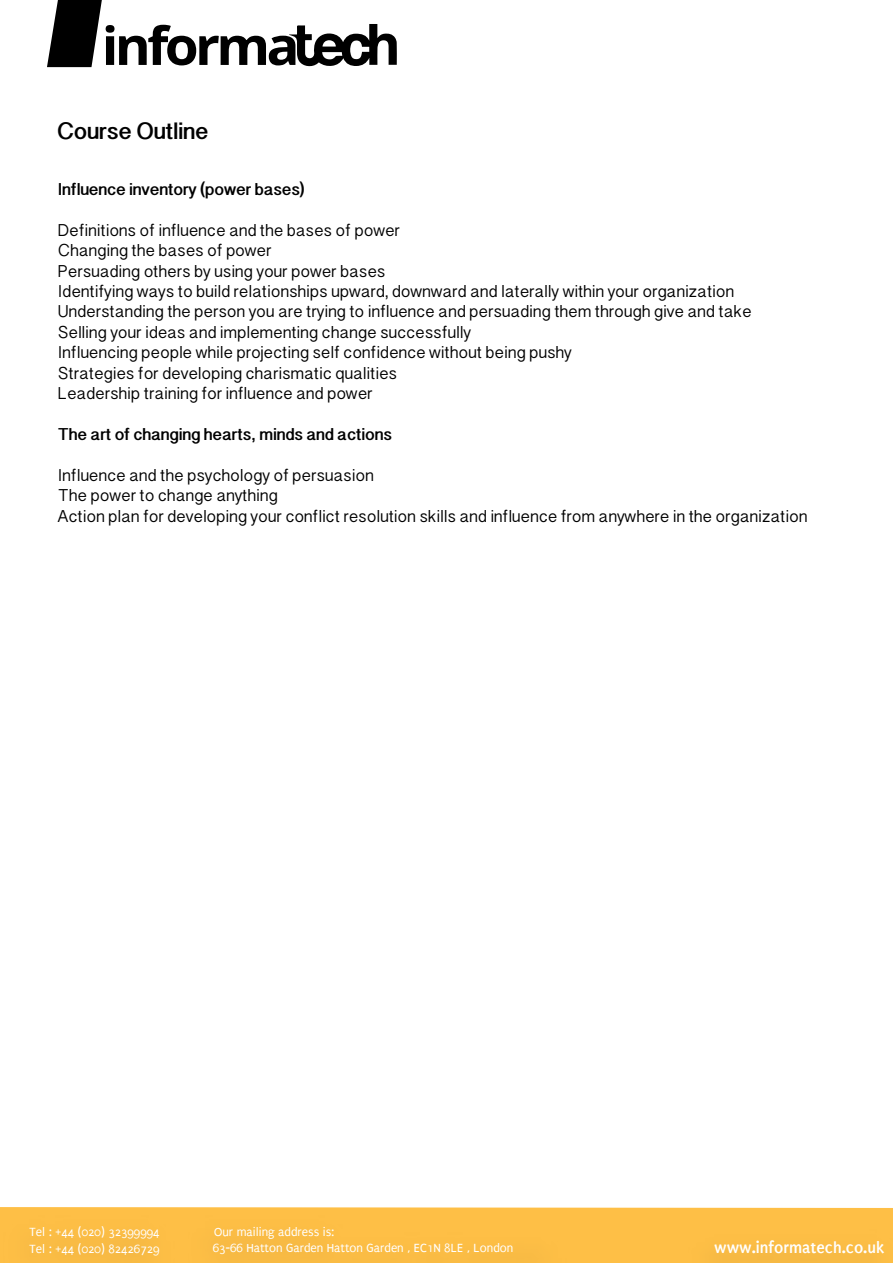
<style>
.page{position:relative;width:893px;height:1263px;background:#fff}
.page>*{position:absolute;margin:0;border:0;box-sizing:border-box;transform-origin:0 0}
.t1{font:700 23.55px "Devanagari Sangam MN";color:#000}
.t2{font:16.95px/20.4px "Devanagari Sangam MN";color:#000}
.t3{font:700 16.95px "Devanagari Sangam MN";color:#000}
.t4{font:700 16.95px "Puritan";color:#fff}
.t5{font:12.75px/17px "Puritan";color:#fff}
</style>
<div class="page">
<div style="left:601px;top:1207px;width:292px;height:56px;background:#febf46"></div>
<div style="left:0;top:1207px;width:179px;height:56px;background:#fcbe45"></div>
<div style="left:179px;top:1207px;width:422px;height:56px;background:#fdbe45"></div>
<div style="left:679px;top:1220px;width:214px;height:43px;background:#fdbe45"></div>
<svg style="left:47px;top:0;width:350px;height:68px"></svg>
<h1 class="t1" style="left:57px;top:117px;width:153px">Course Outline</h1>
<p class="t3" style="left:58px;top:179px;width:248px">Influence inventory (power bases)</p>
<p class="t2" style="left:58px;top:220px;width:695px">Definitions of influence and the bases of power<br>Changing the bases of power<br>Persuading others by using your power bases<br>Identifying ways to build relationships upward, downward and laterally within your organization Understanding the person you are trying to influence and persuading them through give and take Selling your ideas and implementing change successfully<br>Influencing people while projecting self confidence without being pushy<br>Strategies for developing charismatic qualities<br>Leadership training for influence and power</p>
<p class="t3" style="left:58px;top:424px;width:335px">The art of changing hearts, minds and actions</p>
<p class="t2" style="left:58px;top:465px;width:751px">Influence and the psychology of persuasion<br>The power to change anything<br>Action plan for developing your conflict resolution skills and influence from anywhere in the organization</p>
<p class="t5" style="left:29px;top:1223px;width:132px">Tel : +44 (020) 32399994<br>Tel : +44 (020) 82426729</p>
<p class="t5" style="left:213px;top:1223px;width:302px;line-height:16.5px">Our mailing address is:<br>63-66 Hatton Garden Hatton Garden , EC1N 8LE , London</p>
<p class="t4" style="left:714px;top:1238px;width:171px">www.informatech.co.uk</p>
</div>
